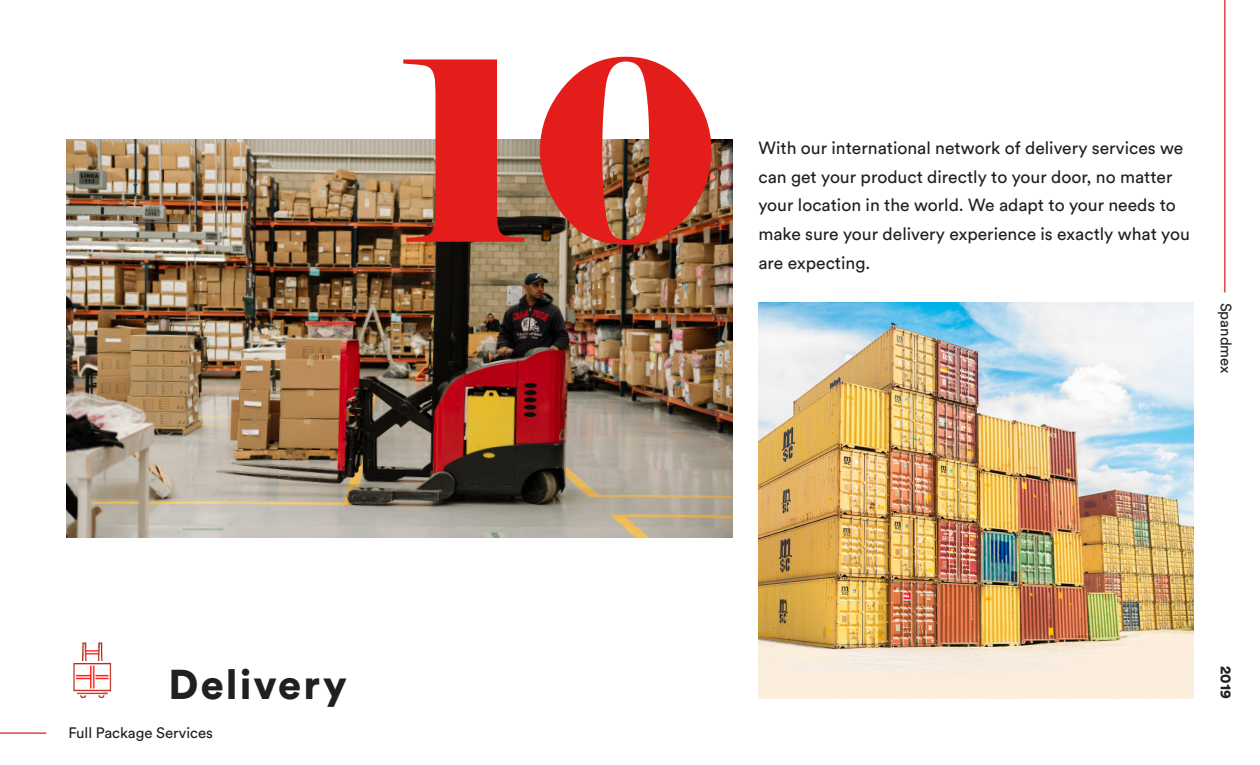
<style>
.page{position:relative;width:1260px;height:765px;background:#fff}
.page>*{position:absolute;margin:0;border:0;box-sizing:border-box;transform-origin:0 0}
.Page{font:250px "Elephant";color:#e31d1a}
.Titulo{font:900 41.25px "Circular Std";letter-spacing:.05em;color:#231f20}
.Cuerpo{font:17.5px/28.8px "Circular Std";color:#231f20}
.t1{font:15px "Circular Std";color:#231f20}
.t2{font:900 15px "Circular Std";color:#231f20}
</style>
<div class="page">
<hr style="left:1224px;top:0;width:1px;height:292px;background:#e31d1a">
<hr style="left:0;top:732px;width:46px;height:2px;background:#e31d1a">
<img style="left:66px;top:140px;width:666px;height:397px">
<img style="left:758px;top:303px;width:436px;height:396px">
<img style="left:73px;top:642px;width:39px;height:57px">
<p class="Page" style="left:399px;top:-4px;width:323px">10</p>
<p class="Cuerpo" style="left:758px;top:133px;width:433px">With our international network of delivery services we can get your product directly to your door, no matter your location in the world. We adapt to your needs to make sure your delivery experience is exactly what you are expecting.</p>
<p class="t1" style="left:1235px;top:303px;width:72px;rotate:90deg">Spandmex</p>
<p class="Titulo" style="left:169px;top:657px;width:180px">Delivery</p>
<p class="t1" style="left:68px;top:724px;width:146px">Full Package Services</p>
<p class="t2" style="left:1236px;top:666px;width:34px;rotate:90deg">2019</p>
</div>
